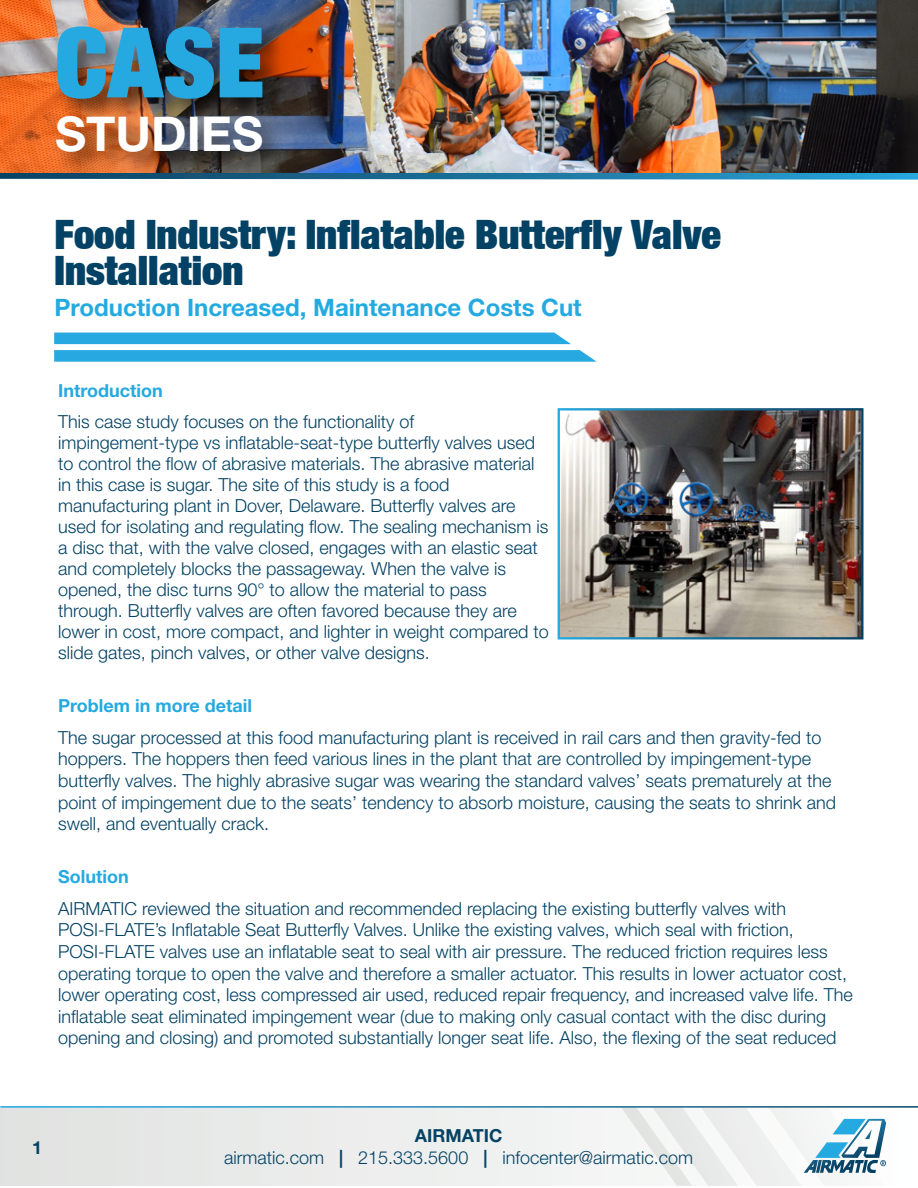
<style>
.page{position:relative;width:918px;height:1188px;background:#fff}
.page>*{position:absolute;margin:0;border:0;box-sizing:border-box;transform-origin:0 0}
.t1{font:900 condensed 97.5px "Helvetica Neue LT Std";color:#25a9e0}
.t2{font:700 48px "Helvetica Neue LT Std";color:#fff}
.t3{font:900 expanded 40.5px/36px "Helvetica Neue LT";color:#034264}
.t4{font:700 24px "Helvetica Neue LT Std";color:#24aae1}
.t5{font:300 18px/21px "Helvetica Neue";color:#034264}
.t6{font:300 18px "Helvetica Neue";color:#054365}
.t7{font:700 18px "Helvetica Neue LT Std";color:#25a9e0}
.t8{font:700 18px "Helvetica Neue LT Std";color:#054365}
.s1{font-family:"Helvetica Neue LT Std";font-weight:700}
.s2{color:#044164}
</style>
<div class="page">
<div style="left:54px;top:333px;width:517px;height:11px;background:#27a8e0"></div>
<svg style="left:54px;top:350px;width:543px;height:12px;background:#31ace1"></svg>
<svg style="left:0;top:172px;width:918px;height:8px;background:#3e8aac"></svg>
<div style="left:0;top:1107px;width:918px;height:79px;background:#ebeceb"></div>
<svg style="left:623px;top:1108px;width:263px;height:78px"></svg>
<hr style="left:0;top:1106px;width:918px;height:2px;background:#fff">
<img style="left:0;top:0;width:918px;height:172px">
<img style="left:43px;top:4px;width:381px;height:176px">
<img style="left:561px;top:411px;width:300px;height:225px">
<h1 class="t1" style="left:55px;top:0;width:211px">CASE</h1>
<h2 class="t2" style="left:55px;top:105px;width:210px">STUDIES</h2>
<h3 class="t3" style="left:55px;top:215px;width:668px">Food Industry: Inflatable Butterfly Valve<br>Installation</h3>
<h3 class="t4" style="left:55px;top:293px;width:529px">Production Increased, Maintenance Costs Cut</h3>
<p class="t7" style="left:58px;top:379px;width:106px">Introduction</p>
<p class="t5" style="left:58px;top:411px;width:492px">This case study focuses on the functionality of impingement-type vs inflatable-seat-type butterfly valves used to control the flow of abrasive materials. The abrasive material in this case is sugar. The site of this study is a food manufacturing plant in Dover, Delaware. Butterfly valves are used for isolating and regulating flow. The sealing mechanism is a disc that, with the valve closed, engages with an elastic seat and completely blocks the passageway. When the valve is opened, the disc turns 90° to allow the material to pass through. Butterfly valves are often favored because they are lower in cost, more compact, and lighter in weight compared to slide gates, pinch valves, or other valve designs.</p>
<p class="t7" style="left:58px;top:695px;width:195px">Problem in more detail</p>
<p class="t5" style="left:58px;top:726px;width:780px;line-height:21.6px">The sugar processed at this food manufacturing plant is received in rail cars and then gravity-fed to hoppers. The hoppers then feed various lines in the plant that are controlled by impingement-type butterfly valves. The highly abrasive sugar was wearing the standard valves’ seats prematurely at the point of impingement due to the seats’ tendency to absorb moisture, causing the seats to shrink and swell, and eventually crack.</p>
<p class="t7" style="left:58px;top:866px;width:72px">Solution</p>
<p class="t5" style="left:58px;top:897px;width:796px;line-height:21.6px">AIRMATIC reviewed the situation and recommended replacing the existing butterfly valves with POSI-FLATE’s Inflatable Seat Butterfly Valves. Unlike the existing valves, which seal with friction, POSI-FLATE valves use an inflatable seat to seal with air pressure. The reduced friction requires less operating torque to open the valve and therefore a smaller actuator. This results in lower actuator cost, lower operating cost, less compressed air used, reduced repair frequency, and increased valve life. The inflatable seat eliminated impingement wear (due to making only casual contact with the disc during opening and closing) and promoted substantially longer seat life. Also, the flexing of the seat reduced</p>
<p class="t8" style="left:32px;top:1137px;width:12px">1</p>
<p class="t8" style="left:415px;top:1124px;width:89px">AIRMATIC</p>
<p class="t6" style="left:224px;top:1146px;width:470px">airmatic.com <span class="s1">|</span> <span class="s2">215.333.5600</span> <span class="s1">|</span> infocenter@airmatic.com</p>
</div>
